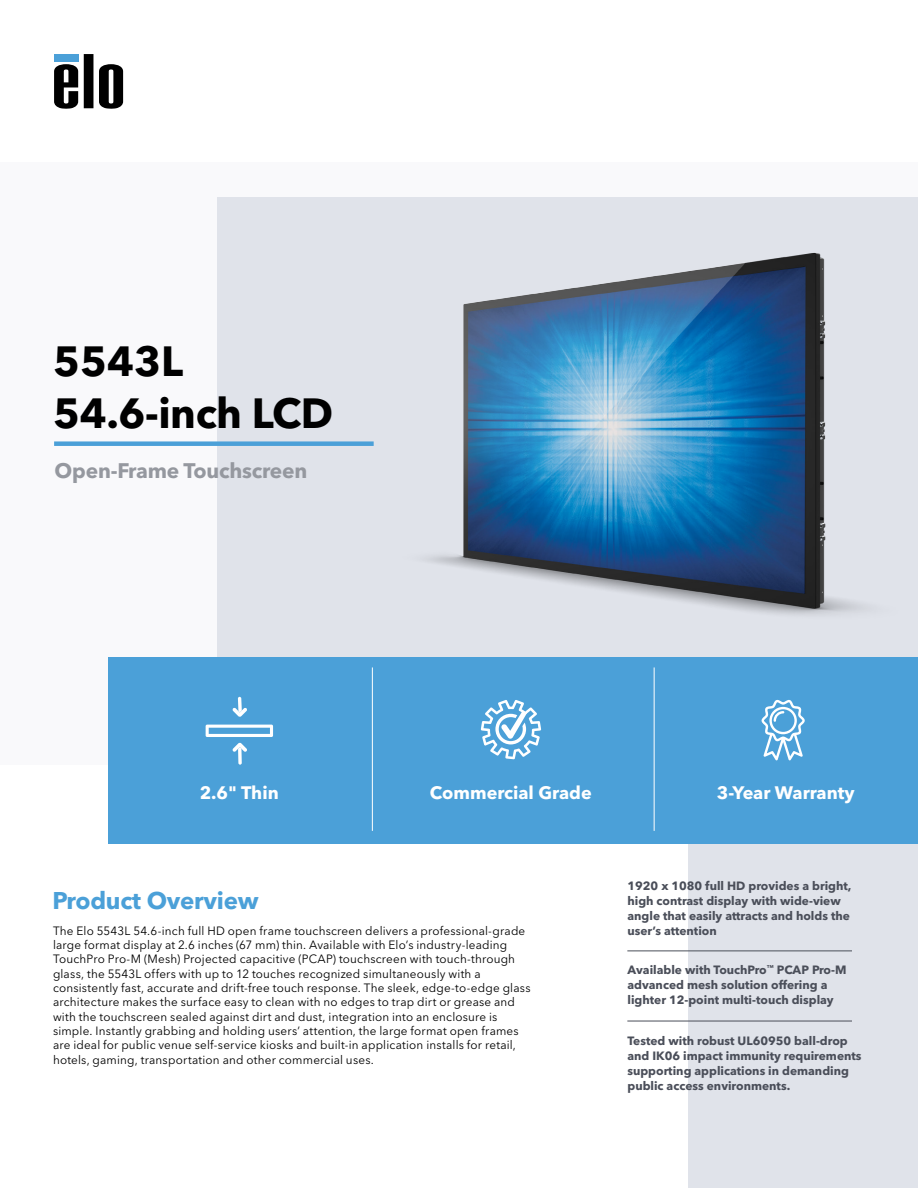
<style>
.page{position:relative;width:918px;height:1188px;background:#fff}
.page>*{position:absolute;margin:0;border:0;box-sizing:border-box;transform-origin:0 0}
.t1{font:700 41.85px/52.3px "Avenir Next LT Pro";letter-spacing:-.01em;color:#000}
.t2{font:700 24px "Avenir Next LT Pro";letter-spacing:-.01em;color:#4ba0d8}
.t3{font:700 20.85px "Avenir Next LT Pro";letter-spacing:-.01em;color:#95989f}
.t4{font:700 18px "Avenir Next LT Pro";color:#fff}
.t5{font:12px/14.4px "Avenir Next LT Pro";letter-spacing:.015em;color:#000}
.t6{font:700 12px/15px "Avenir Next LT Pro";color:#4a4e59}
</style>
<div class="page">
<div style="left:0;top:162px;width:918px;height:603px;background:#f9f9fb"></div>
<img style="left:217px;top:197px;width:701px;height:460px">
<svg style="left:84px;top:54px;width:9px;height:54px"></svg>
<svg style="left:54px;top:64px;width:24px;height:45px"></svg>
<svg style="left:99px;top:64px;width:24px;height:45px"></svg>
<div style="left:54px;top:54px;width:24px;height:7px;background:#4ba0d8"></div>
<div style="left:688px;top:842px;width:230px;height:346px;background:#e0e3ea"></div>
<div style="left:108px;top:657px;width:810px;height:186px;background:#4ba0d8"></div>
<div style="left:54px;top:441px;width:320px;height:5px;background:#4ba0d8"></div>
<hr style="left:372px;top:667px;width:1px;height:164px;background:#fff">
<hr style="left:654px;top:667px;width:1px;height:164px;background:#fff">
<hr style="left:627px;top:951px;width:225px;height:1px;background:#4a4e59">
<hr style="left:627px;top:1021px;width:225px;height:1px;background:#4a4e59">
<svg style="left:481px;top:700px;width:60px;height:59px"></svg>
<svg style="left:762px;top:700px;width:43px;height:60px"></svg>
<svg style="left:232px;top:697px;width:15px;height:20px"></svg>
<svg style="left:206px;top:725px;width:67px;height:12px"></svg>
<svg style="left:232px;top:743px;width:15px;height:22px"></svg>
<h1 class="t1" style="left:53px;top:335px;width:282px">5543L<br>54.6-inch LCD</h1>
<h3 class="t3" style="left:55px;top:458px;width:254px">Open-Frame Touchscreen</h3>
<h3 class="t4" style="left:200px;top:781px;width:81px">2.6" Thin</h3>
<h3 class="t4" style="left:430px;top:781px;width:163px">Commercial Grade</h3>
<h3 class="t4" style="left:717px;top:781px;width:139px">3-Year Warranty</h3>
<h2 class="t2" style="left:52px;top:886px;width:208px">Product Overview</h2>
<p class="t6" style="left:627px;top:879px;width:226px">1920 x 1080 full HD provides a bright, high contrast display with wide-view angle that easily attracts and holds the user’s attention</p>
<p class="t6" style="left:627px;top:963px;width:221px">Available with TouchPro<sup>™</sup> PCAP Pro-M advanced mesh solution offering a lighter 12-point multi-touch display</p>
<p class="t6" style="left:627px;top:1033px;width:236px">Tested with robust UL60950 ball-drop and IK06 impact immunity requirements supporting applications in demanding public access environments.</p>
<p class="t5" style="left:53px;top:923px;width:479px">The Elo 5543L 54.6-inch full HD open frame touchscreen delivers a professional-grade large format display at 2.6 inches (67 mm) thin. Available with Elo’s industry-leading TouchPro Pro-M (Mesh) Projected capacitive (PCAP) touchscreen with touch-through glass, the 5543L offers with up to 12 touches recognized simultaneously with a consistently fast, accurate and drift-free touch response. The sleek, edge-to-edge glass architecture makes the surface easy to clean with no edges to trap dirt or grease and with the touchscreen sealed against dirt and dust, integration into an enclosure is simple. Instantly grabbing and holding users’ attention, the large format open frames are ideal for public venue self-service kiosks and built-in application installs for retail, hotels, gaming, transportation and other commercial uses.</p>
</div>
